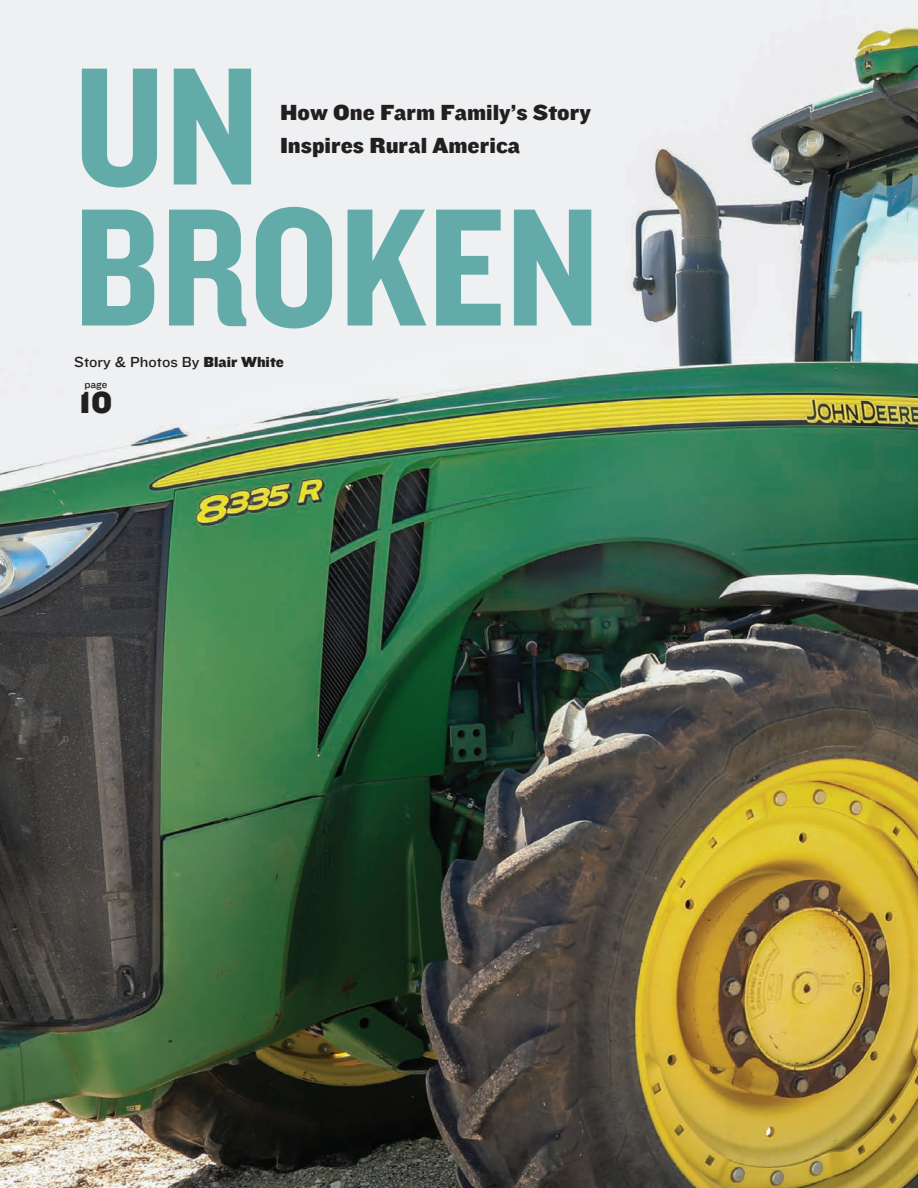
<style>
.page{position:relative;width:918px;height:1188px;background:#fff}
.page>*{position:absolute;margin:0;border:0;box-sizing:border-box;transform-origin:0 0}
.t1{font:174px "Knockout HTF50 Welterweight";color:#63aba8}
.t2{font:31.5px "Knockout HTF72 Full Cruiserwt";color:#231f20}
.Knockout_Subheading{font:22.5px/33px "Knockout HTF72 Full Cruiserwt";color:#231f20}
.t3{font:15px "Knockout HTF32 Junior Cruiserwt";color:#231f20}
.t4{font:10.5px "Knockout HTF32 Junior Cruiserwt";color:#231f20}
.s1{font-family:"Knockout HTF72 Full Cruiserwt"}
</style>
<div class="page">
<img style="left:0;top:0;width:918px;height:1188px">
<p class="t1" style="left:74px;top:41px;width:188px">UN</p>
<p class="t1" style="left:74px;top:182px;width:528px">BROKEN</p>
<p class="Knockout_Subheading" style="left:280px;top:97px;width:312px">How One Farm Family’s Story<br>Inspires Rural America</p>
<p class="t3" style="left:74px;top:354px;width:211px">Story &amp; Photos By <span class="s1">Blair White</span></p>
<p class="t2" style="left:79px;top:387px;width:35px">10</p>
<p class="t4" style="left:84px;top:379px;width:25px">page</p>
</div>
